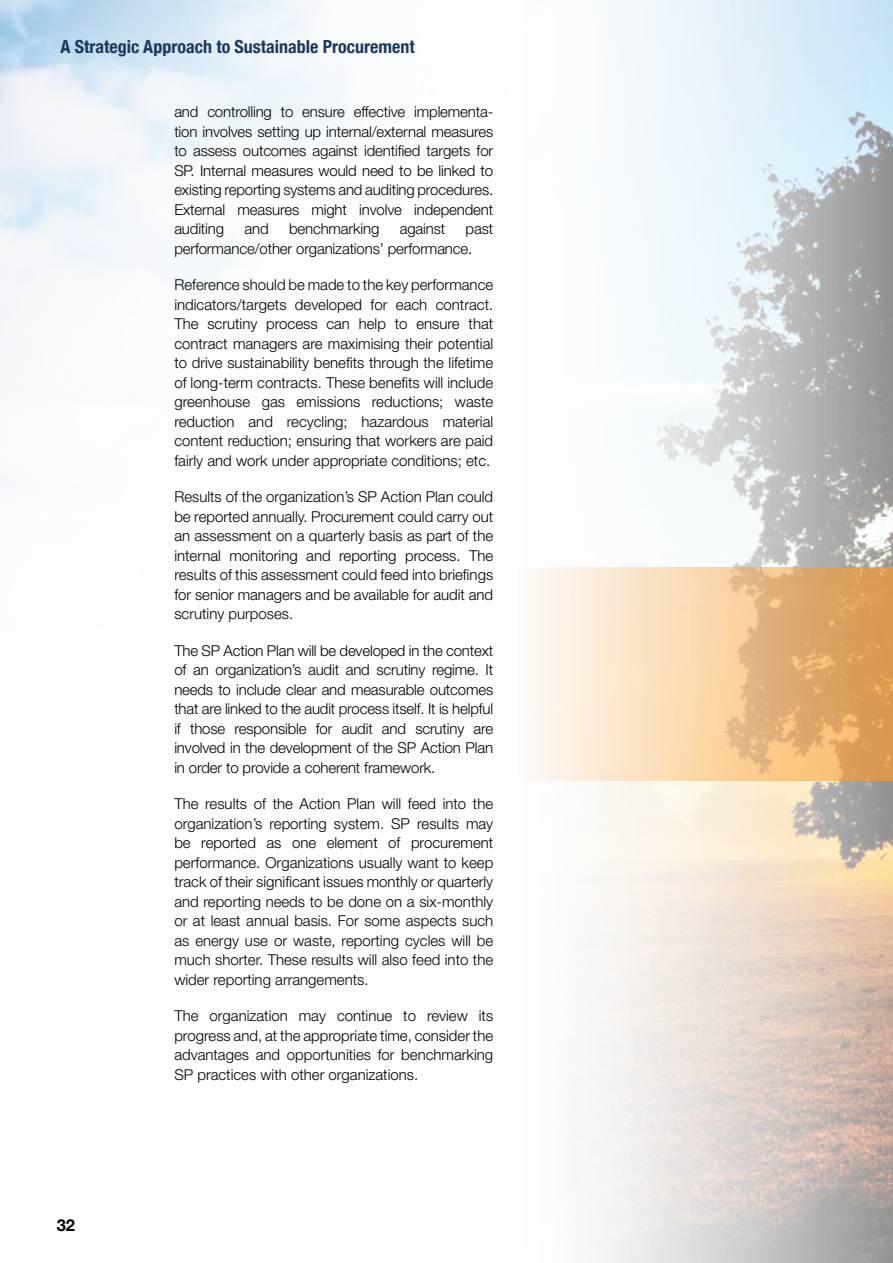
<style>
.page{position:relative;width:893px;height:1263px;background:#fff}
.page>*{position:absolute;margin:0;border:0;box-sizing:border-box;transform-origin:0 0}
.top_of_page_left{font:700 condensed 18px "Helvetica Neue";color:#1e385c}
.t1{font:700 16.5px "Helvetica Neue LT Std";color:#000}
.t2{font:300 15px/19.5px "Helvetica Neue LT Pro";color:#000;text-align:justify}
</style>
<div class="page">
<img style="left:519px;top:0;width:374px;height:1263px">
<svg style="left:519px;top:568px;width:374px;height:213px;background:#f0cda4"></svg>
<p class="top_of_page_left" style="left:61px;top:36px;width:356px">A Strategic Approach to Sustainable Procurement</p>
<p class="t1" style="left:57px;top:1214px;width:20px">32</p>
<p class="t2" style="left:174px;top:102px;width:320px">and controlling to ensure effective implementa&shy;tion involves setting up internal/external measures to assess outcomes against identified targets for SP. Internal measures would need to be linked to existing reporting systems and auditing procedures.<br>External measures might involve independent auditing</p>
<p class="t2" style="left:245px;top:219px;width:26px">and</p>
<p class="t2" style="left:289px;top:219px;width:92px">benchmarking</p>
<p class="t2" style="left:400px;top:219px;width:47px">against</p>
<p class="t2" style="left:174px;top:219px;width:320px;text-indent:291px">past performance/other organizations’ performance.</p>
<p class="t2" style="left:174px;top:275px;width:320px">Reference should be made to the key performance indicators/targets developed for each contract.<br>The scrutiny process can help to ensure that contract managers are maximising their potential to drive sustainability benefits through the lifetime of long-term contracts. These benefits will include greenhouse gas emissions reductions; waste reduction and recycling; hazardous material content reduction; ensuring that workers are paid fairly and work under appropriate conditions; etc.</p>
<p class="t2" style="left:174px;top:487px;width:320px">Results of the organization’s SP Action Plan could be reported annually. Procurement could carry out an assessment on a quarterly basis as part of the internal monitoring and reporting process. The results of this assessment could feed into briefings for senior managers and be available for audit and scrutiny purposes.</p>
<p class="t2" style="left:174px;top:640px;width:320px">The SP Action Plan will be developed in the context of an organization’s audit and scrutiny regime. It needs to include clear and measurable outcomes that are linked to the audit process itself. It is helpful if those responsible for audit and scrutiny are involved in the development of the SP Action Plan in order to provide a coherent framework.</p>
<p class="t2" style="left:174px;top:794px;width:320px">The results of the Action Plan will feed into the organization’s reporting system. SP results may be reported as one element of procurement performance. Organizations usually want to keep track of their significant issues monthly or quarterly and reporting needs to be done on a six-monthly or at least annual basis. For some aspects such as energy use or waste, reporting cycles will be much shorter. These results will also feed into the wider reporting arrangements.</p>
<p class="t2" style="left:174px;top:1006px;width:320px">The organization may continue to review its progress and, at the appropriate time, consider the advantages and opportunities for benchmarking SP practices with other organizations.</p>
</div>
